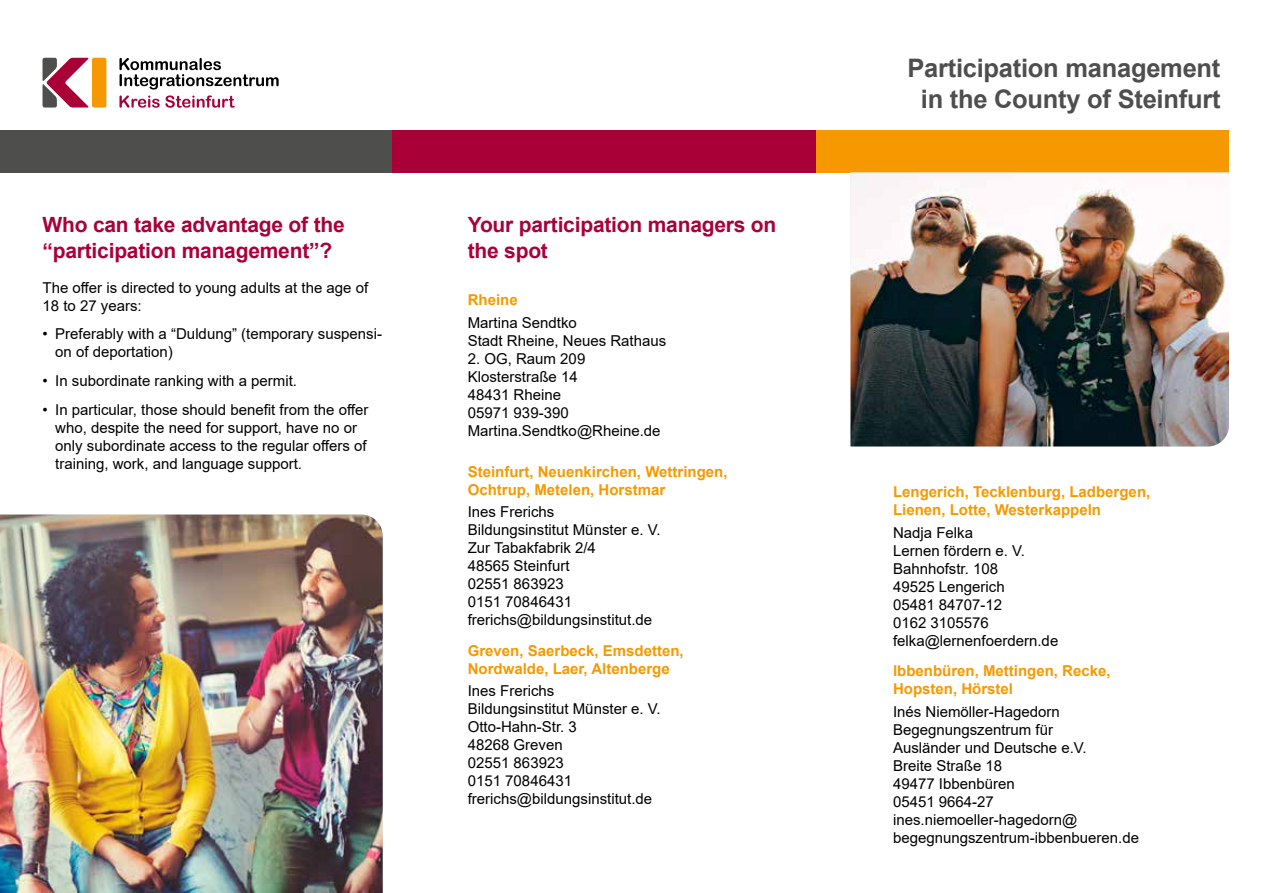
<style>
.page{position:relative;width:1263px;height:893px;background:#fff}
.page>*{position:absolute;margin:0;border:0;box-sizing:border-box;transform-origin:0 0}
.t1{font:700 25.5px/30.6px "Arial";letter-spacing:-.01em;color:#4e4e4d;text-align:center}
.t2{font:700 21px/25.2px "Arial";letter-spacing:-.01em;color:#aa0038}
.t3{font:15px/18px "Arial";color:#000}
.t4{font:700 15px/18px "Arial";color:#f69900}
</style>
<div class="page">
<img style="left:0;top:514px;width:383px;height:379px">
<div style="left:391px;top:130px;width:425px;height:43px;background:#aa0038"></div>
<div style="left:816px;top:130px;width:413px;height:43px;background:#f69900"></div>
<div style="left:0;top:130px;width:391px;height:43px;background:#4e4e4d"></div>
<svg style="left:119px;top:58px;width:160px;height:31px"></svg>
<svg style="left:119px;top:95px;width:116px;height:13px"></svg>
<div style="left:92px;top:58px;width:14px;height:50px;background:#f69900;border-radius:2px"></div>
<svg style="left:43px;top:58px;width:46px;height:50px"></svg>
<img style="left:850px;top:173px;width:379px;height:273px">
<h2 class="t2" style="left:43px;top:213px;width:304px">Who can take advantage of the “participation management”?</h2>
<p class="t3" style="left:43px;top:278px;width:327px">The offer is directed to young adults at the age of<br>18 to 27 years:</p>
<p class="t3" style="left:55px;top:325px;width:328px;text-indent:-13px">• Preferably with a “Duldung” (temporary suspensi&shy;on of deportation)</p>
<p class="t3" style="left:43px;top:371px;width:256px">• In subordinate ranking with a permit.</p>
<p class="t3" style="left:55px;top:400px;width:315px;text-indent:-13px">• In particular, those should benefit from the offer who, despite the need for support, have no or only subordinate access to the regular offers of training, work, and language support.</p>
<h2 class="t2" style="left:468px;top:213px;width:310px">Your participation managers on the spot</h2>
<p class="t4" style="left:468px;top:291px;width:52px">Rheine</p>
<p class="t3" style="left:468px;top:313px;width:200px">Martina Sendtko<br>Stadt Rheine, Neues Rathaus</p>
<p class="t3" style="left:468px;top:349px;width:194px">2. OG, Raum 209<br>Klosterstraße 14<br>48431 Rheine<br>05971 939-390<br>Martina.Sendtko@Rheine.de</p>
<p class="t4" style="left:468px;top:463px;width:261px">Steinfurt, Neuenkirchen, Wettringen,<br>Ochtrup, Metelen, Horstmar</p>
<p class="t3" style="left:468px;top:503px;width:194px">Ines Frerichs<br>Bildungsinstitut Münster e. V.<br>Zur Tabakfabrik 2/4<br>48565 Steinfurt<br>02551 863923<br>0151 70846431 frerichs@bildungsinstitut.de</p>
<p class="t4" style="left:468px;top:642px;width:217px">Greven, Saerbeck, Emsdetten,<br>Nordwalde, Laer, Altenberge</p>
<p class="t3" style="left:468px;top:682px;width:194px">Ines Frerichs<br>Bildungsinstitut Münster e. V.<br>Otto-Hahn-Str. 3<br>48268 Greven<br>02551 863923<br>0151 70846431 frerichs@bildungsinstitut.de</p>
<h1 class="t1" style="left:907px;top:53px;width:314px">Participation management in the County of Steinfurt</h1>
<p class="t4" style="left:893px;top:483px;width:259px">Lengerich, Tecklenburg, Ladbergen,<br>Lienen, Lotte, Westerkappeln</p>
<p class="t3" style="left:893px;top:523px;width:167px">Nadja Felka<br>Lernen fördern e. V.<br>Bahnhofstr. 108<br>49525 Lengerich<br>05481 84707-12<br>0162 3105576 felka@lernenfoerdern.de</p>
<p class="t4" style="left:893px;top:662px;width:219px">Ibbenbüren, Mettingen, Recke,<br>Hopsten, Hörstel</p>
<p class="t3" style="left:893px;top:702px;width:247px">Inés Niemöller-Hagedorn<br>Begegnungszentrum für<br>Ausländer und Deutsche e.V.<br>Breite Straße 18<br>49477 Ibbenbüren<br>05451 9664-27 ines.niemoeller-hagedorn@ begegnungszentrum-ibbenbueren.de</p>
</div>
